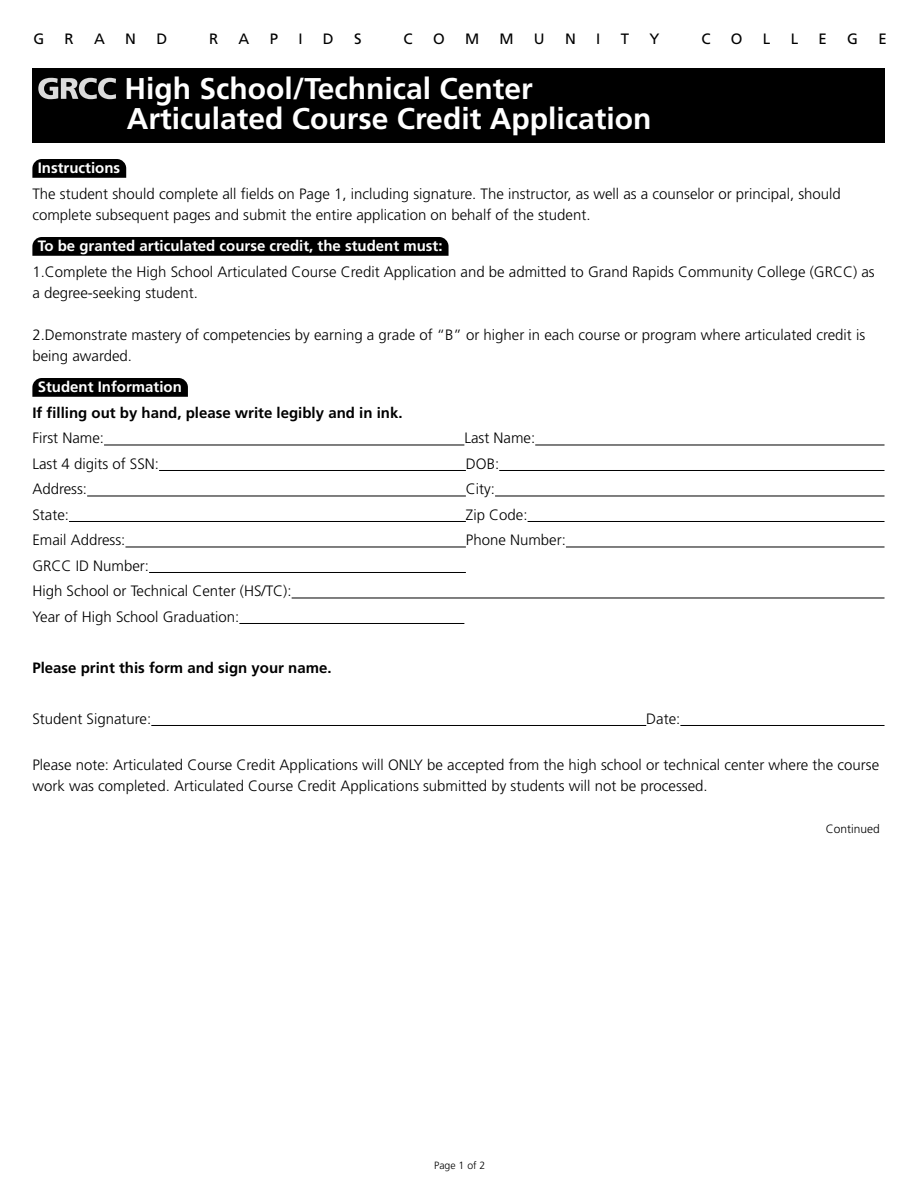
<style>
.page{position:relative;width:918px;height:1188px;background:#fff}
.page>*{position:absolute;margin:0;border:0;box-sizing:border-box;transform-origin:0 0}
.H1_-_head{font:700 30px/30px "Frutiger LT Std";color:#fff}
.P_-_body_-_2_items_2{font:300 15px/21px "Frutiger LT Std";color:#000}
.P_-_body_-_2_items_2-2{font:700 15px "Frutiger LT Std";color:#000}
.H2_-_Thumb_tab{font:700 15px "Frutiger LT Std";color:#fff}
.t1{font:15px "Frutiger LT Std";color:#000}
.P_-_body_-_2_items_2-3{font:300 12px "Frutiger LT Std";color:#000}
.t2{font:300 10.5px "Frutiger LT Std";color:#000}
</style>
<div class="page">
<div style="left:32px;top:68px;width:853px;height:75px;background:#000"></div>
<svg style="left:38px;top:78px;width:78px;height:21px"></svg>
<svg style="left:32px;top:159px;width:94px;height:19px;background:#090909"></svg>
<div style="left:32px;top:237px;width:417px;height:19px;background:#000"></div>
<svg style="left:32px;top:378px;width:156px;height:19px;background:#070707"></svg>
<hr style="left:104px;top:445px;width:360px;height:1px;background:#000">
<hr style="left:535px;top:445px;width:350px;height:1px;background:#000">
<hr style="left:159px;top:470px;width:307px;height:1px;background:#000">
<hr style="left:499px;top:470px;width:386px;height:1px;background:#000">
<hr style="left:87px;top:496px;width:379px;height:1px;background:#000">
<hr style="left:495px;top:496px;width:390px;height:1px;background:#000">
<hr style="left:69px;top:521px;width:397px;height:1px;background:#000">
<hr style="left:528px;top:521px;width:357px;height:1px;background:#000">
<hr style="left:125px;top:547px;width:341px;height:1px;background:#000">
<hr style="left:566px;top:547px;width:319px;height:1px;background:#000">
<hr style="left:149px;top:572px;width:317px;height:1px;background:#000">
<hr style="left:292px;top:598px;width:593px;height:1px;background:#000">
<hr style="left:239px;top:623px;width:225px;height:1px;background:#000">
<hr style="left:151px;top:725px;width:495px;height:1px;background:#000">
<hr style="left:680px;top:725px;width:205px;height:1px;background:#000">
<p class="t1" style="left:33px;top:30px;width:12px">G</p>
<p class="t1" style="left:65px;top:30px;width:11px">R</p>
<p class="t1" style="left:94px;top:30px;width:12px">A</p>
<p class="t1" style="left:125px;top:30px;width:12px">N</p>
<p class="t1" style="left:156px;top:30px;width:12px">D</p>
<p class="t1" style="left:209px;top:30px;width:11px">R</p>
<p class="t1" style="left:239px;top:30px;width:12px">A</p>
<p class="t1" style="left:270px;top:30px;width:10px">P</p>
<p class="t1" style="left:298px;top:30px;width:6px">I</p>
<p class="t1" style="left:323px;top:30px;width:12px">D</p>
<p class="t1" style="left:354px;top:30px;width:9px">S</p>
<p class="t1" style="left:404px;top:30px;width:11px">C</p>
<p class="t1" style="left:433px;top:30px;width:13px">O</p>
<p class="t1" style="left:465px;top:30px;width:16px">M</p>
<p class="t1" style="left:500px;top:30px;width:16px">M</p>
<p class="t1" style="left:534px;top:30px;width:12px">U</p>
<p class="t1" style="left:565px;top:30px;width:12px">N</p>
<p class="t1" style="left:596px;top:30px;width:6px">I</p>
<p class="t1" style="left:621px;top:30px;width:10px">T</p>
<p class="t1" style="left:649px;top:30px;width:12px">Y</p>
<p class="t1" style="left:701px;top:30px;width:11px">C</p>
<p class="t1" style="left:731px;top:30px;width:13px">O</p>
<p class="t1" style="left:763px;top:30px;width:9px">L</p>
<p class="t1" style="left:791px;top:30px;width:9px">L</p>
<p class="t1" style="left:819px;top:30px;width:10px">E</p>
<p class="t1" style="left:847px;top:30px;width:12px">G</p>
<p class="t1" style="left:878px;top:30px;width:10px">E</p>
<h1 class="H1_-_head" style="left:124px;top:74px;width:528px">High School/Technical Center<br>Articulated Course Credit Application</h1>
<h2 class="H2_-_Thumb_tab" style="left:38px;top:159px;width:84px">Instructions</h2>
<p class="P_-_body_-_2_items_2" style="left:32px;top:184px;width:810px">The student should complete all fields on Page 1, including signature. The instructor, as well as a counselor or principal, should complete subsequent pages and submit the entire application on behalf of the student.</p>
<h2 class="H2_-_Thumb_tab" style="left:38px;top:237px;width:406px">To be granted articulated course credit, the student must:</h2>
<p class="P_-_body_-_2_items_2" style="left:32px;top:262px;width:844px">1.Complete the High School Articulated Course Credit Application and be admitted to Grand Rapids Community College (GRCC) as a degree-seeking student.</p>
<p class="P_-_body_-_2_items_2" style="left:32px;top:325px;width:834px">2.Demonstrate mastery of competencies by earning a grade of “B” or higher in each course or program where articulated credit is being awarded.</p>
<h2 class="H2_-_Thumb_tab" style="left:38px;top:378px;width:146px">Student Information</h2>
<p class="P_-_body_-_2_items_2-2" style="left:32px;top:404px;width:372px">If filling out by hand, please write legibly and in ink.</p>
<p class="P_-_body_-_2_items_2" style="left:32px;top:428px;width:73px">First Name:</p>
<p class="P_-_body_-_2_items_2" style="left:464px;top:428px;width:72px">Last Name:</p>
<p class="P_-_body_-_2_items_2" style="left:32px;top:454px;width:128px">Last 4 digits of SSN:</p>
<p class="P_-_body_-_2_items_2" style="left:466px;top:454px;width:35px">DOB:</p>
<p class="P_-_body_-_2_items_2" style="left:32px;top:479px;width:56px">Address:</p>
<p class="P_-_body_-_2_items_2" style="left:466px;top:479px;width:31px">City:</p>
<p class="P_-_body_-_2_items_2" style="left:32px;top:505px;width:38px">State:</p>
<p class="P_-_body_-_2_items_2" style="left:466px;top:505px;width:63px">Zip Code:</p>
<p class="P_-_body_-_2_items_2" style="left:32px;top:530px;width:95px">Email Address:</p>
<p class="P_-_body_-_2_items_2" style="left:466px;top:530px;width:102px">Phone Number:</p>
<p class="P_-_body_-_2_items_2" style="left:32px;top:556px;width:118px">GRCC ID Number:</p>
<p class="P_-_body_-_2_items_2" style="left:32px;top:581px;width:261px">High School or Technical Center (HS/TC):</p>
<p class="P_-_body_-_2_items_2" style="left:32px;top:607px;width:208px">Year of High School Graduation:</p>
<p class="P_-_body_-_2_items_2-2" style="left:32px;top:659px;width:301px">Please print this form and sign your name.</p>
<p class="P_-_body_-_2_items_2" style="left:32px;top:709px;width:120px">Student Signature:</p>
<p class="P_-_body_-_2_items_2" style="left:646px;top:709px;width:36px">Date:</p>
<p class="P_-_body_-_2_items_2" style="left:32px;top:755px;width:848px">Please note: Articulated Course Credit Applications will ONLY be accepted from the high school or technical center where the course work was completed. Articulated Course Credit Applications submitted by students will not be processed.</p>
<p class="P_-_body_-_2_items_2-3" style="left:826px;top:823px;width:56px">Continued</p>
<p class="t2" style="left:434px;top:1159px;width:53px">Page 1 of 2</p>
</div>
